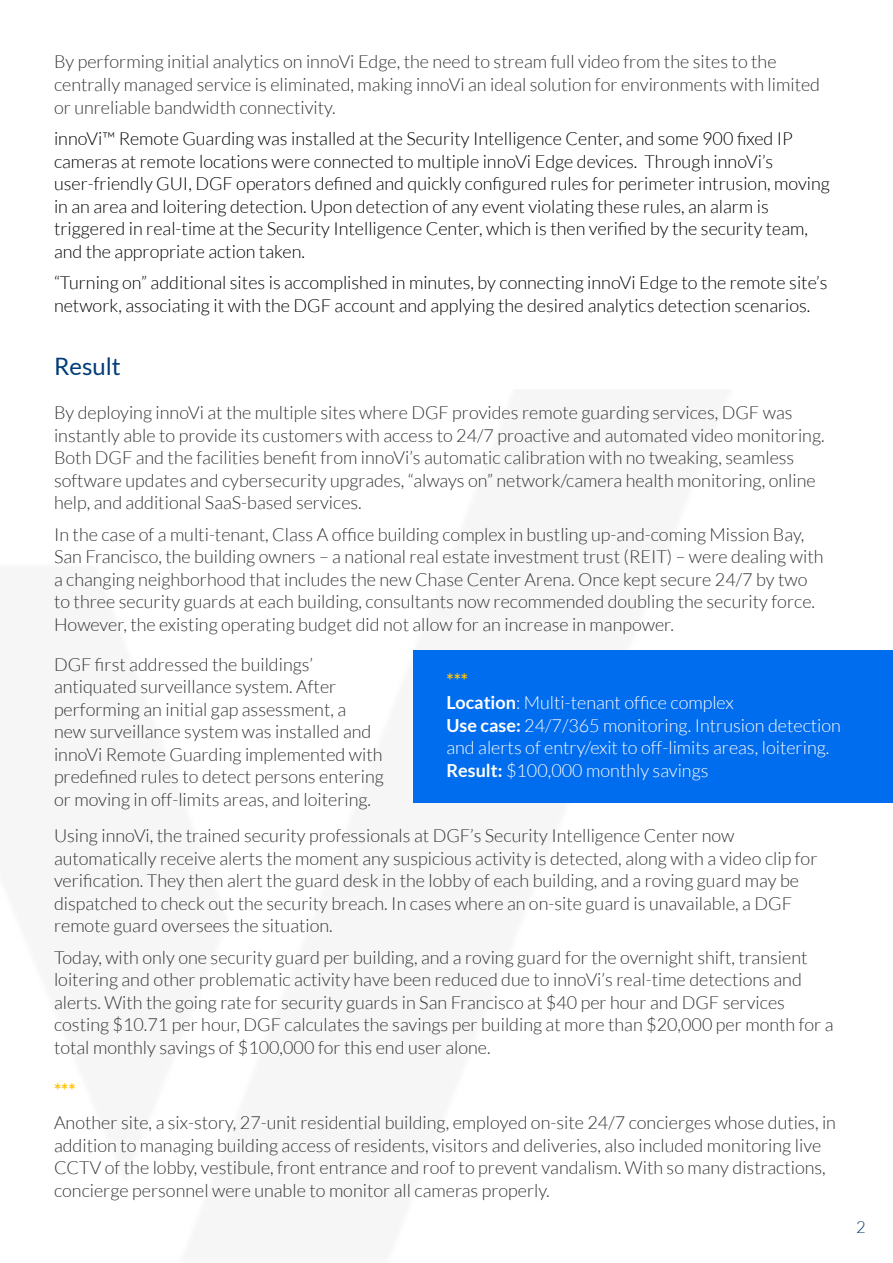
<style>
.page{position:relative;width:893px;height:1263px;background:#fff}
.page>*{position:absolute;margin:0;border:0;box-sizing:border-box;transform-origin:0 0}
.t1{font:24px "Lato";color:#003c78}
.t2{font:300 18px/22.5px "Lato";color:#333}
.t3{font:300 18px/22.5px "Lato";color:#000}
.t4{font:300 18px/22.5px "Lato";color:#fff}
.t5{font:700 18px "Lato";color:#ffc204}
.t6{font:300 16.5px "Lato";color:#003c78}
.s1{font-weight:700;color:#ffc204}
.s2{font-weight:700}
</style>
<div class="page">
<div style="left:413px;top:650px;width:480px;height:153px;background:#006cee"></div>
<p class="t2" style="left:54px;top:51px;width:768px">By performing initial analytics on innoVi Edge, the need to stream full video from the sites to the centrally managed service is eliminated, making innoVi an ideal solution for environments with limited or unreliable bandwidth connectivity.</p>
<p class="t3" style="left:54px;top:127px;width:777px">innoVi™ Remote Guarding was installed at the Security Intelligence Center, and some 900 fixed IP cameras at remote locations were connected to multiple innoVi Edge devices. Through innoVi’s user-friendly GUI, DGF operators defined and quickly configured rules for perimeter intrusion, moving in an area and loitering detection. Upon detection of any event violating these rules, an alarm is triggered in real-time at the Security Intelligence Center, which is then verified by the security team, and the appropriate action taken.</p>
<p class="t3" style="left:54px;top:271px;width:775px">“Turning on” additional sites is accomplished in minutes, by connecting innoVi Edge to the remote site’s network, associating it with the DGF account and applying the desired analytics detection scenarios.</p>
<h1 class="t1" style="left:54px;top:353px;width:68px">Result</h1>
<p class="t2" style="left:54px;top:401px;width:772px">By deploying innoVi at the multiple sites where DGF provides remote guarding services, DGF was instantly able to provide its customers with access to 24/7 proactive and automated video monitoring.<br>Both DGF and the facilities benefit from innoVi’s automatic calibration with no tweaking, seamless software updates and cybersecurity upgrades, “always on” network/camera health monitoring, online help, and additional SaaS-based services.</p>
<p class="t2" style="left:54px;top:523px;width:771px">In the case of a multi-tenant, Class A office building complex in bustling up-and-coming Mission Bay, San Francisco, the building owners – a national real estate investment trust (REIT) – were dealing with a changing neighborhood that includes the new Chase Center Arena. Once kept secure 24/7 by two to three security guards at each building, consultants now recommended doubling the security force.<br>However, the existing operating budget did not allow for an increase in manpower.</p>
<p class="t2" style="left:54px;top:653px;width:331px">DGF first addressed the buildings’ antiquated surveillance system. After performing an initial gap assessment, a<br>new surveillance system was installed and innoVi Remote Guarding implemented with predefined rules to detect persons entering or moving in off-limits areas, and loitering.</p>
<p class="t4" style="left:446px;top:669px;width:396px"><span class="s1">***<br></span><span class="s2">Location</span>: Multi-tenant office complex<br><span class="s2">Use case:</span> 24/7/365 monitoring. Intrusion detection and alerts of entry/exit to off-limits areas, loitering.<br><span class="s2">Result:</span> $100,000 monthly savings</p>
<p class="t2" style="left:54px;top:824px;width:765px">Using innoVi, the trained security professionals at DGF’s Security Intelligence Center now automatically receive alerts the moment any suspicious activity is detected, along with a video clip for verification. They then alert the guard desk in the lobby of each building, and a roving guard may be dispatched to check out the security breach. In cases where an on-site guard is unavailable, a DGF remote guard oversees the situation.</p>
<p class="t2" style="left:54px;top:946px;width:781px">Today, with only one security guard per building, and a roving guard for the overnight shift, transient loitering and other problematic activity have been reduced due to innoVi’s real-time detections and alerts. With the going rate for security guards in San Francisco at $40 per hour and DGF services costing $10.71 per hour, DGF calculates the savings per building at more than $20,000 per month for a total monthly savings of $100,000 for this end user alone.</p>
<p class="t5" style="left:54px;top:1080px;width:23px">***</p>
<p class="t2" style="left:54px;top:1111px;width:783px">Another site, a six-story, 27-unit residential building, employed on-site 24/7 concierges whose duties, in addition to managing building access of residents, visitors and deliveries, also included monitoring live CCTV of the lobby, vestibule, front entrance and roof to prevent vandalism. With so many distractions, concierge personnel were unable to monitor all cameras properly.</p>
<p class="t6" style="left:856px;top:1218px;width:11px">2</p>
</div>
